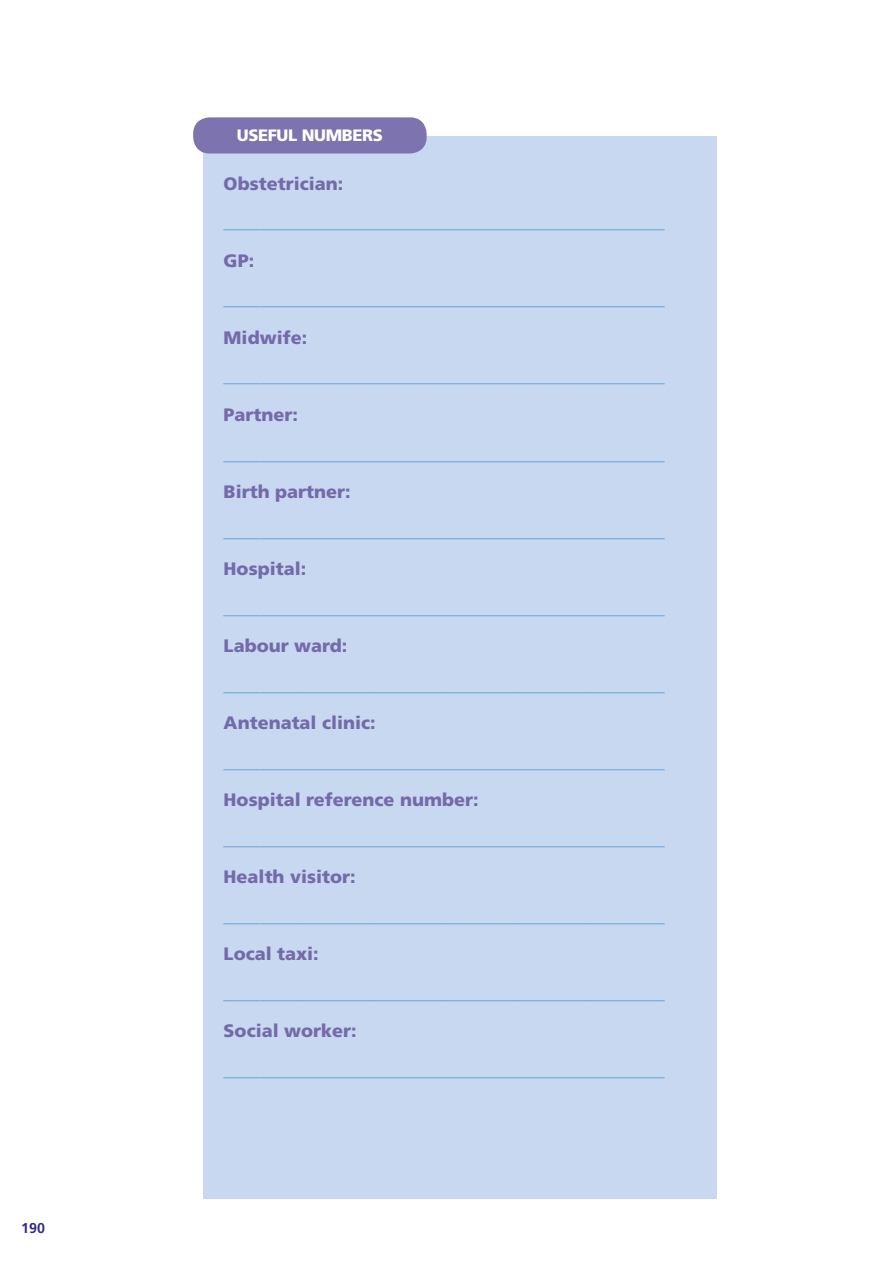
<style>
.page{position:relative;width:893px;height:1263px;background:#fff}
.page>*{position:absolute;margin:0;border:0;box-sizing:border-box;transform-origin:0 0}
.t1{font:900 18px "Frutiger";color:#63a0d6}
.t2{font:900 18px "Frutiger";color:#746aaa}
.t3{font:900 16.5px "Frutiger";letter-spacing:-.02em;color:#fff}
.t4{font:700 14.25px "Frutiger";color:#332a86}
</style>
<div class="page">
<div style="left:203px;top:136px;width:514px;height:1063px;background:#c7d8f0"></div>
<div style="left:193px;top:117px;width:234px;height:36px;background:#7c73af;border-radius:16px"></div>
<p class="t4" style="left:21px;top:1220px;width:25px">190</p>
<p class="t3" style="left:237px;top:125px;width:148px">USEFUL NUMBERS</p>
<p class="t2" style="left:224px;top:173px;width:121px">Obstetrician:</p>
<p class="t1" style="left:224px;top:211px;width:442px">_________________________________________________</p>
<p class="t2" style="left:224px;top:250px;width:32px">GP:</p>
<p class="t1" style="left:224px;top:288px;width:442px">_________________________________________________</p>
<p class="t2" style="left:224px;top:327px;width:85px">Midwife:</p>
<p class="t1" style="left:224px;top:365px;width:442px">_________________________________________________</p>
<p class="t2" style="left:224px;top:404px;width:76px">Partner:</p>
<p class="t1" style="left:224px;top:442px;width:442px">_________________________________________________</p>
<p class="t2" style="left:224px;top:481px;width:129px">Birth partner:</p>
<p class="t1" style="left:224px;top:519px;width:442px">_________________________________________________</p>
<p class="t2" style="left:224px;top:558px;width:84px">Hospital:</p>
<p class="t1" style="left:224px;top:596px;width:442px">_________________________________________________</p>
<p class="t2" style="left:224px;top:635px;width:125px">Labour ward:</p>
<p class="t1" style="left:224px;top:673px;width:442px">_________________________________________________</p>
<p class="t2" style="left:224px;top:712px;width:154px">Antenatal clinic:</p>
<p class="t1" style="left:224px;top:750px;width:442px">_________________________________________________</p>
<p class="t2" style="left:224px;top:789px;width:256px">Hospital reference number:</p>
<p class="t1" style="left:224px;top:827px;width:442px">_________________________________________________</p>
<p class="t2" style="left:224px;top:866px;width:134px">Health visitor:</p>
<p class="t1" style="left:224px;top:904px;width:442px">_________________________________________________</p>
<p class="t2" style="left:224px;top:943px;width:97px">Local taxi:</p>
<p class="t1" style="left:224px;top:981px;width:442px">_________________________________________________</p>
<p class="t2" style="left:224px;top:1020px;width:135px">Social worker:</p>
<p class="t1" style="left:224px;top:1058px;width:442px">_________________________________________________</p>
</div>
